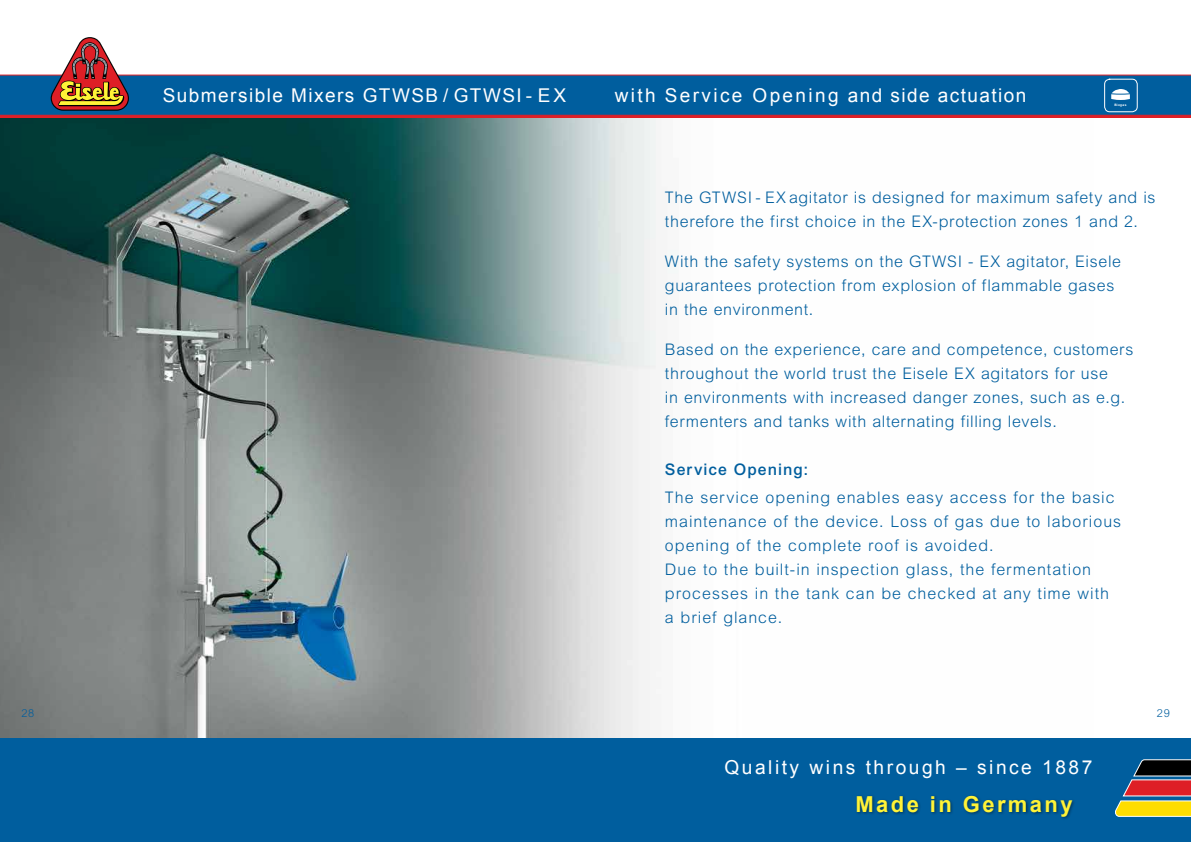
<style>
.page{position:relative;width:1191px;height:842px;background:#fff}
.page>*{position:absolute;margin:0;border:0;box-sizing:border-box;transform-origin:0 0}
.t1{font:700 22px "Arial";letter-spacing:.11em;color:#fff337}
.t2{font:19.2px "Arial";letter-spacing:.13em;color:#fff}
.t3{font:19px "Arial";letter-spacing:.125em;color:#fff}
.t4{font:19px "Arial";letter-spacing:.075em;color:#fff}
.t5{font:300 16px/24px "Arial MT Std";letter-spacing:.045em;color:#005e9e}
.t6{font:500 16px "Arial MT Std";letter-spacing:.065em;color:#005e9e}
.t7{font:300 11px "Arial MT Std";color:#005e9e}
.t8{font:700 3.2px "Arial";letter-spacing:.08em;color:#fff}
</style>
<div class="page">
<img style="left:0;top:117px;width:1093px;height:621px">
<hr style="left:0;top:115px;width:1191px;height:2px;background:#de1f26">
<svg style="left:0;top:75px;width:1191px;height:41px;background:#0a5b98"></svg>
<svg style="left:51px;top:37px;width:78px;height:74px"></svg>
<div style="left:0;top:738px;width:1191px;height:104px;background:#005e9e"></div>
<svg style="left:1115px;top:759px;width:76px;height:58px"></svg>
<div style="left:855px;top:794px;width:221px;height:26px;background:#000;opacity:.46"></div>
<div style="left:1104px;top:79px;width:33px;height:33px;border:1px solid #fff;border-radius:5px"></div>
<div style="left:1106px;top:101px;width:29px;height:6px;background:#005e9e"></div>
<svg style="left:1110px;top:89px;width:20px;height:11px"></svg>
<p class="t4" style="left:163px;top:83px;width:405px">Submersible Mixers GTWSB / GTWSI - EX</p>
<p class="t3" style="left:615px;top:83px;width:413px">with Service Opening and side actuation</p>
<p class="t8" style="left:1114px;top:102px;width:14px">Biogas</p>
<p class="t5" style="left:665px;top:185px;width:492px">The GTWSI - EX agitator is designed for maximum safety and is therefore the first choice in the EX-protection zones 1 and 2.</p>
<p class="t5" style="left:665px;top:249px;width:457px">With the safety systems on the GTWSI - EX agitator, Eisele guarantees protection from explosion of flammable gases in the environment.</p>
<p class="t5" style="left:665px;top:337px;width:470px">Based on the experience, care and competence, customers throughout the world trust the Eisele EX agitators for use<br>in environments with increased danger zones, such as e.g. fermenters and tanks with alternating filling levels.</p>
<p class="t6" style="left:665px;top:460px;width:145px">Service Opening:</p>
<p class="t5" style="left:665px;top:485px;width:458px">The service opening enables easy access for the basic maintenance of the device. Loss of gas due to laborious opening of the complete roof is avoided.<br>Due to the built-in inspection glass, the fermentation processes in the tank can be checked at any time with a brief glance.</p>
<p class="t7" style="left:21px;top:707px;width:14px">28</p>
<p class="t7" style="left:1157px;top:707px;width:15px">29</p>
<p class="t2" style="left:724px;top:754px;width:369px">Quality wins through – since 1887</p>
<h1 class="t1" style="left:855px;top:790px;width:219px">Made in Germany</h1>
</div>
